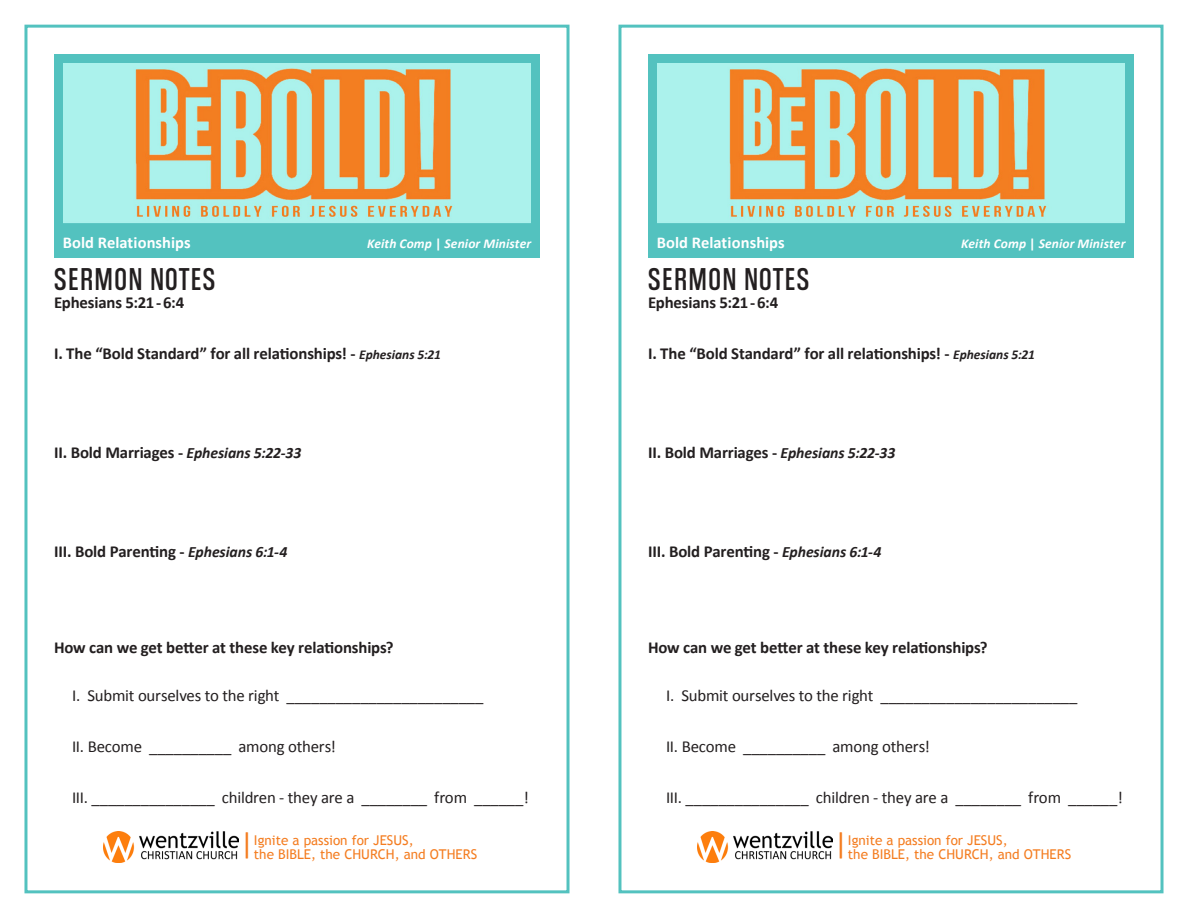
<style>
.page{position:relative;width:1188px;height:918px;background:#fff}
.page>*{position:absolute;margin:0;border:0;box-sizing:border-box;transform-origin:0 0}
.t1{font:33px "Coolvetica Condensed Rg";letter-spacing:.07em;color:#231f20}
.t2{font:29.55px "Calibri";color:#f47d21}
.t3{font:700 16.8px "Calibri";letter-spacing:-.01em;color:#231f20}
.t4{font:16.8px "Calibri";letter-spacing:-.01em;color:#231f20}
.t5{font:700 16.5px "Calibri";letter-spacing:.005em;color:#fff}
.t6{font:13.5px "Trebuchet MS";color:#f47d21}
.t7{font:italic 700 13.5px "Calibri";letter-spacing:.01em;color:#fff}
.s1{font-style:normal}
.s2{font-style:italic;font-size:13.5px}
.s3{font-style:italic;font-size:15.75px}
</style>
<div class="page">
<img style="left:698px;top:831px;width:135px;height:31px">
<svg style="left:64px;top:64px;width:466px;height:158px;background:#c1cdac"></svg>
<div style="left:54px;top:54px;width:486px;height:178px;border:9px solid #53c2bf"></div>
<div style="left:54px;top:229px;width:486px;height:29px;background:#53c2bf"></div>
<img style="left:104px;top:831px;width:135px;height:31px">
<div style="left:24px;top:25px;width:546px;height:868px;border:3px solid #53c2bf"></div>
<div style="left:618px;top:25px;width:546px;height:868px;border:3px solid #53c2bf"></div>
<svg style="left:658px;top:64px;width:466px;height:158px;background:#c1cdac"></svg>
<div style="left:648px;top:54px;width:486px;height:178px;border:9px solid #53c2bf"></div>
<div style="left:648px;top:229px;width:486px;height:29px;background:#53c2bf"></div>
<p class="t5" style="left:63px;top:230px;width:129px">Bold Relationships</p>
<p class="t7" style="left:367px;top:234px;width:166px">Keith Comp <span class="s1">|</span> Senior Minister</p>
<p class="t1" style="left:54px;top:259px;width:163px">SERMON NOTES</p>
<p class="t3" style="left:54px;top:291px;width:132px">Ephesians 5:21-6:4</p>
<p class="t3" style="left:54px;top:342px;width:388px">I. The “Bold Standard” for all relationships! - <span class="s2">Ephesians 5:21</span></p>
<p class="t5" style="left:657px;top:230px;width:129px">Bold Relationships</p>
<p class="t7" style="left:961px;top:234px;width:166px">Keith Comp <span class="s1">|</span> Senior Minister</p>
<p class="t1" style="left:648px;top:259px;width:163px">SERMON NOTES</p>
<p class="t3" style="left:648px;top:291px;width:132px">Ephesians 5:21-6:4</p>
<p class="t3" style="left:648px;top:342px;width:388px">I. The “Bold Standard” for all relationships! - <span class="s2">Ephesians 5:21</span></p>
<p class="t3" style="left:54px;top:441px;width:249px">II. Bold Marriages - <span class="s3">Ephesians 5:22-33</span></p>
<p class="t3" style="left:648px;top:441px;width:249px">II. Bold Marriages - <span class="s3">Ephesians 5:22-33</span></p>
<p class="t3" style="left:54px;top:540px;width:235px">III. Bold Parenting - <span class="s3">Ephesians 6:1-4</span></p>
<p class="t3" style="left:648px;top:540px;width:235px">III. Bold Parenting - <span class="s3">Ephesians 6:1-4</span></p>
<p class="t3" style="left:54px;top:636px;width:341px">How can we get better at these key relationships?</p>
<p class="t4" style="left:72px;top:684px;width:413px">I. Submit ourselves to the right ________________________</p>
<p class="t4" style="left:72px;top:735px;width:266px">II. Become __________ among others!</p>
<p class="t4" style="left:72px;top:786px;width:458px">III. _______________ children - they are a ________ from ______!</p>
<p class="t3" style="left:648px;top:636px;width:341px">How can we get better at these key relationships?</p>
<p class="t4" style="left:666px;top:684px;width:413px">I. Submit ourselves to the right ________________________</p>
<p class="t4" style="left:666px;top:735px;width:266px">II. Become __________ among others!</p>
<p class="t4" style="left:666px;top:786px;width:458px">III. _______________ children - they are a ________ from ______!</p>
<p class="t2" style="left:240px;top:823px;width:15px">|</p>
<p class="t6" style="left:254px;top:833px;width:161px">Ignite a passion for JESUS,</p>
<p class="t6" style="left:254px;top:846px;width:225px">the BIBLE, the CHURCH, and OTHERS</p>
<p class="t2" style="left:834px;top:823px;width:15px">|</p>
<p class="t6" style="left:848px;top:833px;width:161px">Ignite a passion for JESUS,</p>
<p class="t6" style="left:848px;top:846px;width:225px">the BIBLE, the CHURCH, and OTHERS</p>
</div>
